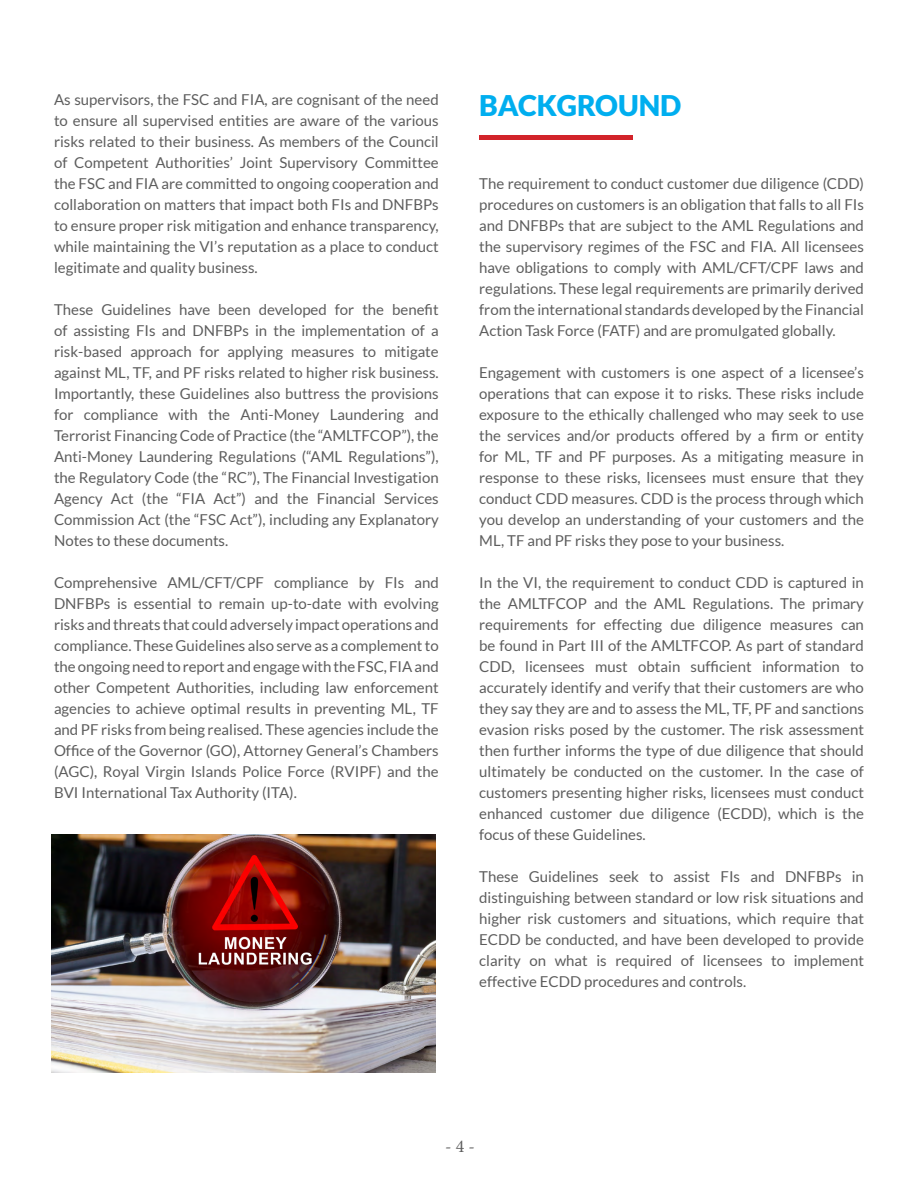
<style>
.page{position:relative;width:918px;height:1188px;background:#fff}
.page>*{position:absolute;margin:0;border:0;box-sizing:border-box;transform-origin:0 0}
.t1{font:900 28.5px "Lato";color:#00aeef}
.t2{font:18px "Minion Pro";color:#5d5d5d}
.t3{font:15px/21px "Lato";color:#5d5d5d;text-align:justify}
</style>
<div class="page">
<img style="left:51px;top:835px;width:385px;height:237px">
<hr style="left:479px;top:135px;width:153px;height:4px;background:#d2232a">
<p class="t3" style="left:54px;top:89px;width:386px">As supervisors, the FSC and FIA, are cognisant of the need to ensure all supervised entities are aware of the various risks related to their business. As members of the Council of Competent Authorities’ Joint Supervisory Committee the FSC and FIA are committed to ongoing cooperation and collaboration on matters that impact both FIs and DNFBPs to ensure proper risk mitigation and enhance transparency, while maintaining the VI’s reputation as a place to conduct legitimate and quality business.</p>
<p class="t3" style="left:54px;top:299px;width:386px">These Guidelines have been developed for the benefit of assisting FIs and DNFBPs in the implementation of a risk-based approach for applying measures to mitigate against ML, TF, and PF risks related to higher risk business.<br>Importantly, these Guidelines also buttress the provisions for compliance with the Anti-Money Laundering and Terrorist Financing Code of Practice (the “AMLTFCOP”), the Anti-Money Laundering Regulations (“AML Regulations”), the Regulatory Code (the “RC”), The Financial Investigation Agency Act (the “FIA Act”) and the Financial Services Commission Act (the “FSC Act”), including any Explanatory Notes to these documents.</p>
<p class="t3" style="left:54px;top:572px;width:386px">Comprehensive AML/CFT/CPF compliance by FIs and DNFBPs is essential to remain up-to-date with evolving risks and threats that could adversely impact operations and compliance. These Guidelines also serve as a complement to the ongoing need to report and engage with the FSC, FIA and other Competent Authorities, including law enforcement agencies to achieve optimal results in preventing ML, TF and PF risks from being realised. These agencies include the Office of the Governor (GO), Attorney General’s Chambers (AGC), Royal Virgin Islands Police Force (RVIPF) and the BVI International Tax Authority (ITA).</p>
<h1 class="t1" style="left:479px;top:89px;width:204px">BACKGROUND</h1>
<p class="t3" style="left:479px;top:173px;width:386px">The requirement to conduct customer due diligence (CDD) procedures on customers is an obligation that falls to all FIs and DNFBPs that are subject to the AML Regulations and the supervisory regimes of the FSC and FIA. All licensees have obligations to comply with AML/CFT/CPF laws and regulations. These legal requirements are primarily derived from the international standards developed by the Financial Action Task Force (FATF) and are promulgated globally.</p>
<p class="t3" style="left:479px;top:362px;width:386px">Engagement with customers is one aspect of a licensee’s operations that can expose it to risks. These risks include exposure to the ethically challenged who may seek to use the services and/or products offered by a firm or entity for ML, TF and PF purposes. As a mitigating measure in response to these risks, licensees must ensure that they conduct CDD measures. CDD is the process through which you develop an understanding of your customers and the ML, TF and PF risks they pose to your business.</p>
<p class="t3" style="left:479px;top:572px;width:386px">In the VI, the requirement to conduct CDD is captured in the AMLTFCOP and the AML Regulations. The primary requirements for effecting due diligence measures can be found in Part III of the AMLTFCOP. As part of standard CDD, licensees must obtain sufficient information to accurately identify and verify that their customers are who they say they are and to assess the ML, TF, PF and sanctions evasion risks posed by the customer. The risk assessment then further informs the type of due diligence that should ultimately be conducted on the customer. In the case of customers presenting higher risks, licensees must conduct enhanced customer due diligence (ECDD), which is the focus of these Guidelines.</p>
<p class="t3" style="left:479px;top:866px;width:386px">These Guidelines seek to assist FIs and DNFBPs in distinguishing between standard or low risk situations and higher risk customers and situations, which require that ECDD be conducted, and have been developed to provide clarity on what is required of licensees to implement effective ECDD procedures and controls.</p>
<p class="t2" style="left:445px;top:1134px;width:31px">- 4 -</p>
</div>
